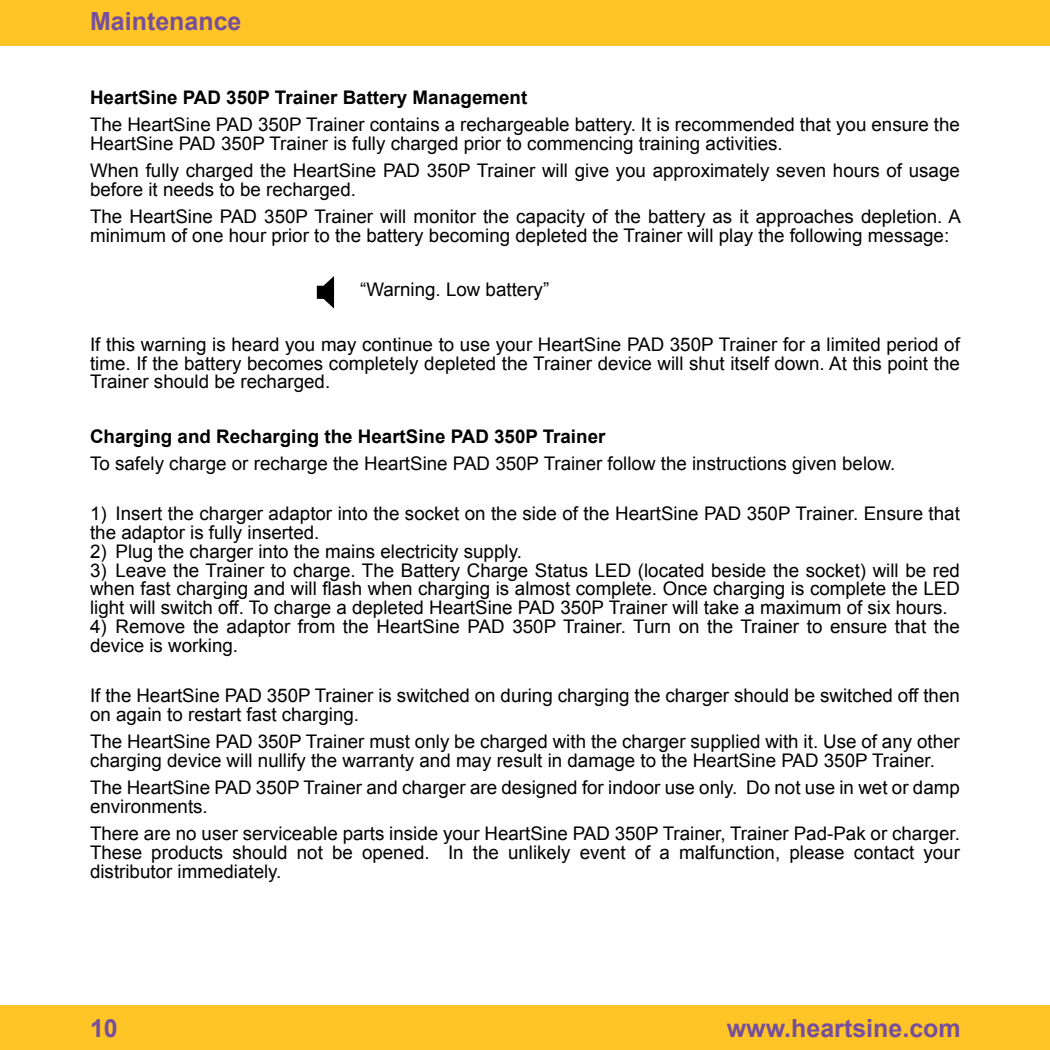
<style>
.page{position:relative;width:1050px;height:1050px;background:#fff}
.page>*{position:absolute;margin:0;border:0;box-sizing:border-box;transform-origin:0 0}
.t1{font:700 25px "Arial";color:#764f9b}
.t2{font:18.75px/18.8px "Arial";color:#000}
.t3{font:700 18.75px "Arial";color:#000}
</style>
<div class="page">
<div style="left:0;top:1005px;width:1049px;height:44px;background:#ffc425"></div>
<div style="left:0;top:0;width:1049px;height:46px;background:#ffc425"></div>
<svg style="left:317px;top:276px;width:17px;height:32px"></svg>
<h1 class="t1" style="left:90px;top:4px;width:153px">Maintenance</h1>
<p class="t3" style="left:90px;top:85px;width:438px">HeartSine PAD 350P Trainer Battery Management</p>
<p class="t2" style="left:90px;top:115px;width:871px">The HeartSine PAD 350P Trainer contains a rechargeable battery. It is recommended that you ensure the<br>HeartSine PAD 350P Trainer is fully charged prior to commencing training activities.</p>
<p class="t2" style="left:90px;top:161px;width:871px">When fully charged the HeartSine PAD 350P Trainer will give you approximately seven hours of usage before it needs to be recharged.</p>
<p class="t2" style="left:90px;top:207px;width:872px">The HeartSine PAD 350P Trainer will monitor the capacity of the battery as it approaches depletion. A minimum of one hour prior to the battery becoming depleted the Trainer will play the following message:</p>
<p class="t2" style="left:360px;top:280px;width:190px">“Warning. Low battery”</p>
<p class="t2" style="left:90px;top:335px;width:871px;text-align:justify">If this warning is heard you may continue to use your HeartSine PAD 350P Trainer for a limited period of time. If the battery becomes completely depleted the Trainer device will shut itself down. At this point the Trainer should be recharged.</p>
<p class="t3" style="left:90px;top:424px;width:517px">Charging and Recharging the HeartSine PAD 350P Trainer</p>
<p class="t2" style="left:90px;top:454px;width:806px">To safely charge or recharge the HeartSine PAD 350P Trainer follow the instructions given below.</p>
<p class="t2" style="left:90px;top:504px;width:871px">1) Insert the charger adaptor into the socket on the side of the HeartSine PAD 350P Trainer. Ensure that the adaptor is fully inserted.</p>
<p class="t2" style="left:90px;top:542px;width:433px">2) Plug the charger into the mains electricity supply.</p>
<p class="t2" style="left:90px;top:561px;width:871px;text-align:justify">3) Leave the Trainer to charge. The Battery Charge Status LED (located beside the socket) will be red when fast charging and will flash when charging is almost complete. Once charging is complete the LED light will switch off. To charge a depleted HeartSine PAD 350P Trainer will take a maximum of six hours.</p>
<p class="t2" style="left:90px;top:617px;width:871px">4) Remove the adaptor from the HeartSine PAD 350P Trainer. Turn on the Trainer to ensure that the device is working.</p>
<p class="t2" style="left:90px;top:686px;width:871px">If the HeartSine PAD 350P Trainer is switched on during charging the charger should be switched off then on again to restart fast charging.</p>
<p class="t2" style="left:90px;top:732px;width:871px">The HeartSine PAD 350P Trainer must only be charged with the charger supplied with it. Use of any other charging device will nullify the warranty and may result in damage to the HeartSine PAD 350P Trainer.</p>
<p class="t2" style="left:90px;top:778px;width:871px">The HeartSine PAD 350P Trainer and charger are designed for indoor use only. Do not use in wet or damp environments.</p>
<p class="t2" style="left:90px;top:824px;width:871px;text-align:justify">There are no user serviceable parts inside your HeartSine PAD 350P Trainer, Trainer Pad-Pak or charger.<br>These products should not be opened. In the unlikely event of a malfunction, please contact your distributor immediately.</p>
<h1 class="t1" style="left:90px;top:1011px;width:29px">10</h1>
<h1 class="t1" style="left:726px;top:1011px;width:235px">www.heartsine.com</h1>
</div>
